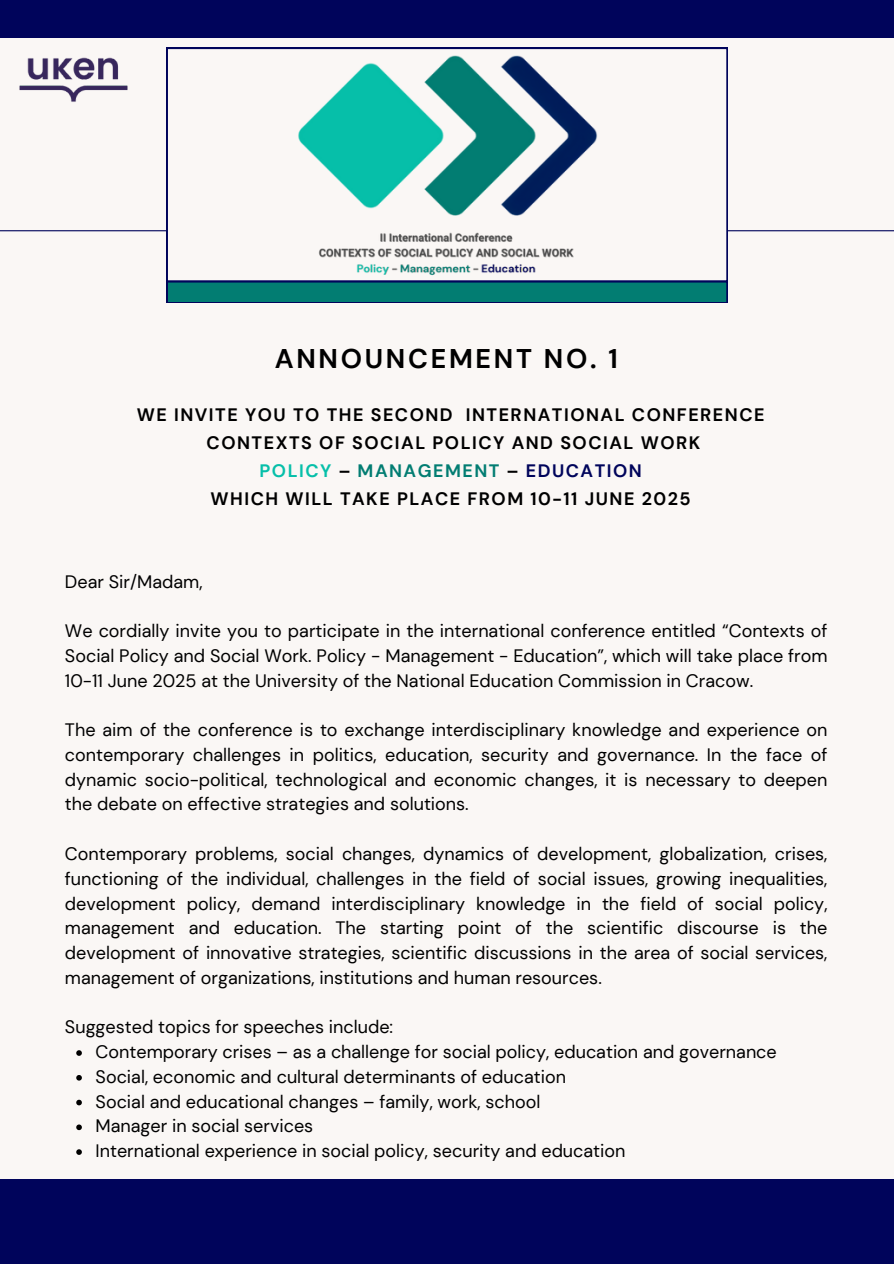
<style>
.page{position:relative;width:894px;height:1264px;background:#fff}
.page>*{position:absolute;margin:0;border:0;box-sizing:border-box;transform-origin:0 0}
.t1{font:700 27px "DM Sans";letter-spacing:.1em;color:#000}
.t2{font:18px/24.8px "DM Sans";color:#000;text-align:justify}
.t3{font:700 18px/28.2px "DM Sans";letter-spacing:.085em;color:#000;text-align:center}
.s1{color:#06bfa9}
.s2{color:#027d72}
.s3{color:#00045b}
</style>
<div class="page">
<div style="left:0;top:0;width:893px;height:1263px;background:#faf7f5"></div>
<div style="left:0;top:1179px;width:893px;height:84px;background:#00045b"></div>
<hr style="left:0;top:230px;width:893px;height:1px;background:#00045b">
<svg style="left:167px;top:48px;width:560px;height:233px"></svg>
<svg style="left:167px;top:281px;width:560px;height:22px;background:#016e6f"></svg>
<div style="left:0;top:0;width:893px;height:37px;background:#00045b"></div>
<img style="left:0;top:37px;width:146px;height:65px">
<img style="left:295px;top:37px;width:302px;height:266px">
<svg style="left:76px;top:1050px;width:6px;height:5px"></svg>
<svg style="left:76px;top:1075px;width:6px;height:5px"></svg>
<svg style="left:76px;top:1099px;width:6px;height:6px"></svg>
<svg style="left:76px;top:1124px;width:6px;height:6px"></svg>
<svg style="left:76px;top:1149px;width:6px;height:5px"></svg>
<h1 class="t1" style="left:275px;top:341px;width:344px">ANNOUNCEMENT NO. 1</h1>
<h2 class="t3" style="left:137px;top:400px;width:629px">WE INVITE YOU TO THE SECOND INTERNATIONAL CONFERENCE CONTEXTS OF SOCIAL POLICY AND SOCIAL WORK<br><span class="s1">POLICY</span> – <span class="s2">MANAGEMENT</span> – <span class="s3">EDUCATION<br></span>WHICH WILL TAKE PLACE FROM 10-11 JUNE 2025</h2>
<p class="t2" style="left:65px;top:569px;width:139px">Dear Sir/Madam,</p>
<p class="t2" style="left:65px;top:618px;width:763px">We cordially invite you to participate in the international conference entitled “Contexts of Social Policy and Social Work. Policy - Management - Education”, which will take place from 10-11 June 2025 at the University of the National Education Commission in Cracow.</p>
<p class="t2" style="left:65px;top:717px;width:763px">The aim of the conference is to exchange interdisciplinary knowledge and experience on contemporary challenges in politics, education, security and governance. In the face of dynamic socio-political, technological and economic changes, it is necessary to deepen the debate on effective strategies and solutions.</p>
<p class="t2" style="left:65px;top:841px;width:763px">Contemporary problems, social changes, dynamics of development, globalization, crises, functioning of the individual, challenges in the field of social issues, growing inequalities, development policy, demand interdisciplinary knowledge in the field of social policy, management and education. The starting point of the scientific discourse is the development of innovative strategies, scientific discussions in the area of social services, management of organizations, institutions and human resources.</p>
<p class="t2" style="left:65px;top:1014px;width:329px">Suggested topics for speeches include:</p>
<p class="t2" style="left:96px;top:1039px;width:682px">Contemporary crises – as a challenge for social policy, education and governance</p>
<p class="t2" style="left:96px;top:1064px;width:472px">Social, economic and cultural determinants of education</p>
<p class="t2" style="left:96px;top:1089px;width:446px">Social and educational changes – family, work, school</p>
<p class="t2" style="left:96px;top:1113px;width:219px">Manager in social services</p>
<p class="t2" style="left:96px;top:1138px;width:531px">International experience in social policy, security and education</p>
</div>
